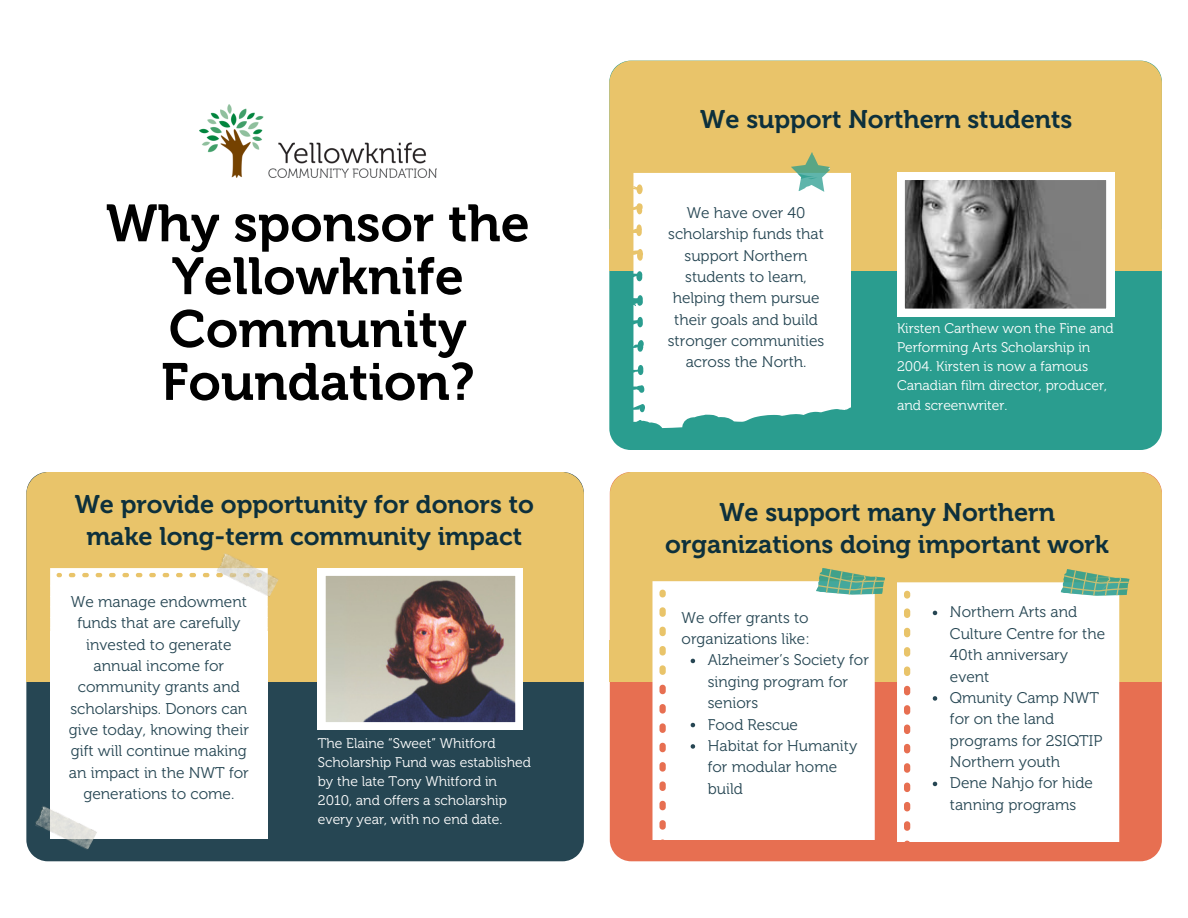
<style>
.page{position:relative;width:1188px;height:918px;background:#fff}
.page>*{position:absolute;margin:0;border:0;box-sizing:border-box;transform-origin:0 0}
.t1{font:52.05px/52.8px "Museo 700";color:#000;text-align:center}
.t2{font:25.35px/32.7px "Museo 700";color:#0d303c;text-align:center}
.t3{font:15.45px/21.3px "Museo 300";color:#264653}
.t4{font:13.95px/19.2px "Museo 300";color:#fff}
</style>
<div class="page">
<div style="left:610px;top:682px;width:552px;height:179px;background:#e76f51"></div>
<div style="left:609px;top:270px;width:552px;height:180px;background:#2a9d8f"></div>
<div style="left:26px;top:682px;width:558px;height:179px;background:#264653"></div>
<div style="left:26px;top:472px;width:558px;height:168px;background:#e9c46a"></div>
<div style="left:26px;top:640px;width:558px;height:42px;background:#e9c46a"></div>
<svg style="left:50px;top:568px;width:218px;height:86px"></svg>
<hr style="left:50px;top:586px;width:218px;height:1px;background:#fff">
<hr style="left:50px;top:596px;width:218px;height:1px;background:#fff">
<hr style="left:50px;top:607px;width:218px;height:1px;background:#fff">
<hr style="left:50px;top:617px;width:218px;height:1px;background:#fff">
<hr style="left:50px;top:627px;width:218px;height:1px;background:#fff">
<hr style="left:50px;top:638px;width:218px;height:1px;background:#fff">
<hr style="left:50px;top:648px;width:218px;height:1px;background:#fff">
<div style="left:50px;top:632px;width:217px;height:207px;background:#fff"></div>
<img style="left:214px;top:550px;width:65px;height:50px">
<img style="left:33px;top:803px;width:64px;height:50px">
<div style="left:609px;top:61px;width:553px;height:168px;background:#e9c46a"></div>
<div style="left:609px;top:229px;width:553px;height:41px;background:#e9c46a"></div>
<svg style="left:633px;top:173px;width:217px;height:255px"></svg>
<hr style="left:655px;top:219px;width:195px;height:2px;background:#fff">
<hr style="left:655px;top:245px;width:195px;height:2px;background:#fff">
<hr style="left:655px;top:271px;width:195px;height:1px;background:#fff">
<hr style="left:655px;top:296px;width:195px;height:2px;background:#fff">
<hr style="left:655px;top:322px;width:195px;height:2px;background:#fff">
<hr style="left:655px;top:348px;width:195px;height:2px;background:#fff">
<hr style="left:655px;top:374px;width:195px;height:2px;background:#fff">
<hr style="left:655px;top:399px;width:195px;height:2px;background:#fff">
<div style="left:610px;top:472px;width:552px;height:168px;background:#e9c46a"></div>
<div style="left:610px;top:640px;width:552px;height:42px;background:#e9c46a"></div>
<svg style="left:653px;top:581px;width:222px;height:259px"></svg>
<hr style="left:693px;top:640px;width:165px;height:1px;background:#fff">
<hr style="left:693px;top:620px;width:165px;height:1px;background:#fff">
<hr style="left:693px;top:661px;width:165px;height:1px;background:#fff">
<hr style="left:693px;top:681px;width:165px;height:1px;background:#fff">
<hr style="left:693px;top:702px;width:165px;height:1px;background:#fff">
<hr style="left:693px;top:722px;width:165px;height:1px;background:#fff">
<hr style="left:693px;top:743px;width:165px;height:1px;background:#fff">
<hr style="left:693px;top:763px;width:165px;height:1px;background:#fff">
<hr style="left:693px;top:804px;width:165px;height:1px;background:#fff">
<hr style="left:693px;top:783px;width:165px;height:1px;background:#fff">
<hr style="left:693px;top:824px;width:165px;height:1px;background:#fff">
<hr style="left:693px;top:845px;width:165px;height:1px;background:#fff">
<svg style="left:677px;top:618px;width:8px;height:222px"></svg>
<svg style="left:789px;top:150px;width:43px;height:44px"></svg>
<svg style="left:816px;top:567px;width:69px;height:35px"></svg>
<svg style="left:897px;top:582px;width:222px;height:259px"></svg>
<hr style="left:938px;top:642px;width:165px;height:1px;background:#fff">
<hr style="left:938px;top:621px;width:165px;height:1px;background:#fff">
<hr style="left:938px;top:662px;width:165px;height:1px;background:#fff">
<hr style="left:938px;top:683px;width:165px;height:1px;background:#fff">
<hr style="left:938px;top:703px;width:165px;height:1px;background:#fff">
<hr style="left:938px;top:724px;width:165px;height:1px;background:#fff">
<hr style="left:938px;top:744px;width:165px;height:1px;background:#fff">
<hr style="left:938px;top:765px;width:165px;height:1px;background:#fff">
<hr style="left:938px;top:805px;width:165px;height:1px;background:#fff">
<hr style="left:938px;top:784px;width:165px;height:1px;background:#fff">
<hr style="left:938px;top:825px;width:165px;height:1px;background:#fff">
<hr style="left:938px;top:846px;width:165px;height:1px;background:#fff">
<svg style="left:1060px;top:568px;width:70px;height:35px"></svg>
<img style="left:199px;top:104px;width:237px;height:74px">
<svg style="left:897px;top:172px;width:217px;height:144px"></svg>
<svg style="left:691px;top:659px;width:4px;height:4px"></svg>
<svg style="left:691px;top:723px;width:4px;height:4px"></svg>
<svg style="left:691px;top:744px;width:4px;height:5px"></svg>
<svg style="left:922px;top:611px;width:15px;height:230px"></svg>
<svg style="left:318px;top:568px;width:205px;height:162px;background:#aa9d96"></svg>
<h2 class="t1" style="left:106px;top:197px;width:425px">Why sponsor the<br>Yellowknife<br>Community<br>Foundation?</h2>
<h2 class="t2" style="left:75px;top:488px;width:461px">We provide opportunity for donors to make long-term community impact</h2>
<p class="t3" style="left:69px;top:591px;width:182px;text-align:center">We manage endowment funds that are carefully invested to generate annual income for community grants and scholarships. Donors can give today, knowing their gift will continue making an impact in the NWT for generations to come.</p>
<p class="t4" style="left:318px;top:733px;width:215px">The Elaine “Sweet” Whitford<br>Scholarship Fund was established by the late Tony Whitford in<br>2010, and offers a scholarship every year, with no end date.</p>
<h1 class="t2" style="left:700px;top:103px;width:374px">We support Northern students</h1>
<p class="t3" style="left:668px;top:202px;width:158px;text-align:center">We have over 40 scholarship funds that support Northern students to learn, helping them pursue their goals and build stronger communities across the North.</p>
<h3 class="t4" style="left:897px;top:319px;width:218px">Kirsten Carthew won the Fine and<br>Performing Arts Scholarship in<br>2004. Kirsten is now a famous<br>Canadian film director, producer, and screenwriter.</h3>
<p class="t2" style="left:665px;top:496px;width:445px">We support many Northern organizations doing important work</p>
<h3 class="t3" style="left:682px;top:607px;width:130px">We offer grants to organizations like:</h3>
<p class="t3" style="left:708px;top:650px;width:163px">Alzheimer’s Society for singing program for seniors</p>
<p class="t3" style="left:708px;top:714px;width:92px">Food Rescue</p>
<p class="t3" style="left:708px;top:735px;width:151px">Habitat for Humanity for modular home build</p>
<p class="t3" style="left:950px;top:602px;width:157px">Northern Arts and<br>Culture Centre for the<br>40th anniversary event</p>
<p class="t3" style="left:950px;top:687px;width:154px">Qmunity Camp NWT for on the land programs for 2SIQTIP<br>Northern youth</p>
<p class="t3" style="left:950px;top:773px;width:145px">Dene Nahjo for hide tanning programs</p>
</div>
